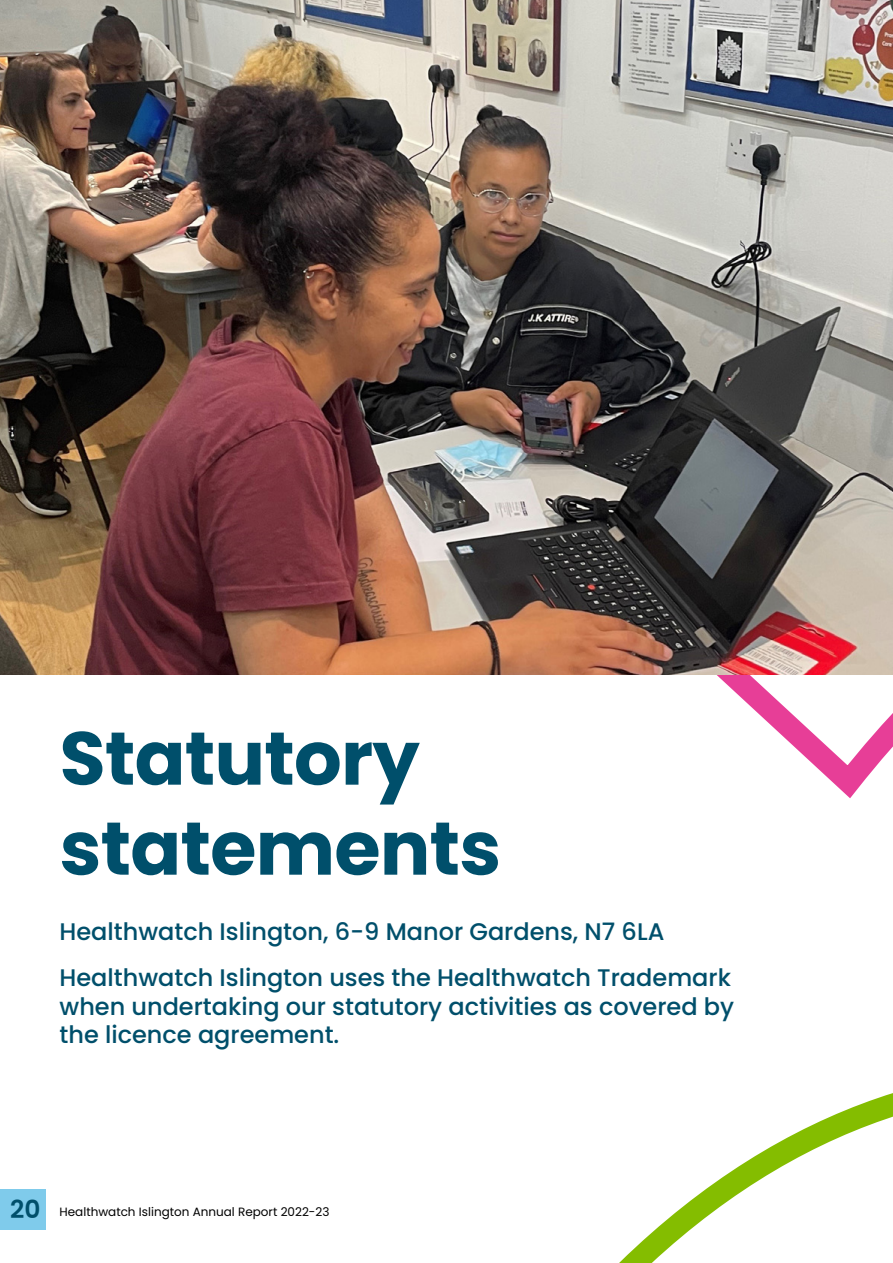
<style>
.page{position:relative;width:893px;height:1263px;background:#fff}
.page>*{position:absolute;margin:0;border:0;box-sizing:border-box;transform-origin:0 0}
.t1{font:700 75px/90px "Poppins";letter-spacing:-.01em;color:#004f6b}
.t2{font:500 24px/45.8px "Poppins";color:#004f6b}
.t3{font:12px "Poppins";color:#000}
.s1{font-weight:600;font-size:24.9px;color:#004f6b}
</style>
<div class="page">
<div style="left:0;top:1189px;width:45px;height:40px;background:#7fcbeb"></div>
<svg style="left:636px;top:674px;width:257px;height:125px"></svg>
<svg style="left:619px;top:1093px;width:274px;height:170px"></svg>
<img style="left:0;top:0;width:893px;height:674px">
<h1 class="t1" style="left:60px;top:714px;width:443px">Statutory statements</h1>
<p class="t2" style="left:60px;top:909px;width:673px">Healthwatch Islington, 6-9 Manor Gardens, N7 6LA<br>Healthwatch Islington uses the Healthwatch Trademark</p>
<p class="t2" style="left:60px;top:992px;width:676px;line-height:28.8px">when undertaking our statutory activities as covered by the licence agreement.</p>
<p class="t3" style="left:10px;top:1205px;width:321px"><span class="s1">20</span> Healthwatch Islington Annual Report 2022-23</p>
</div>
